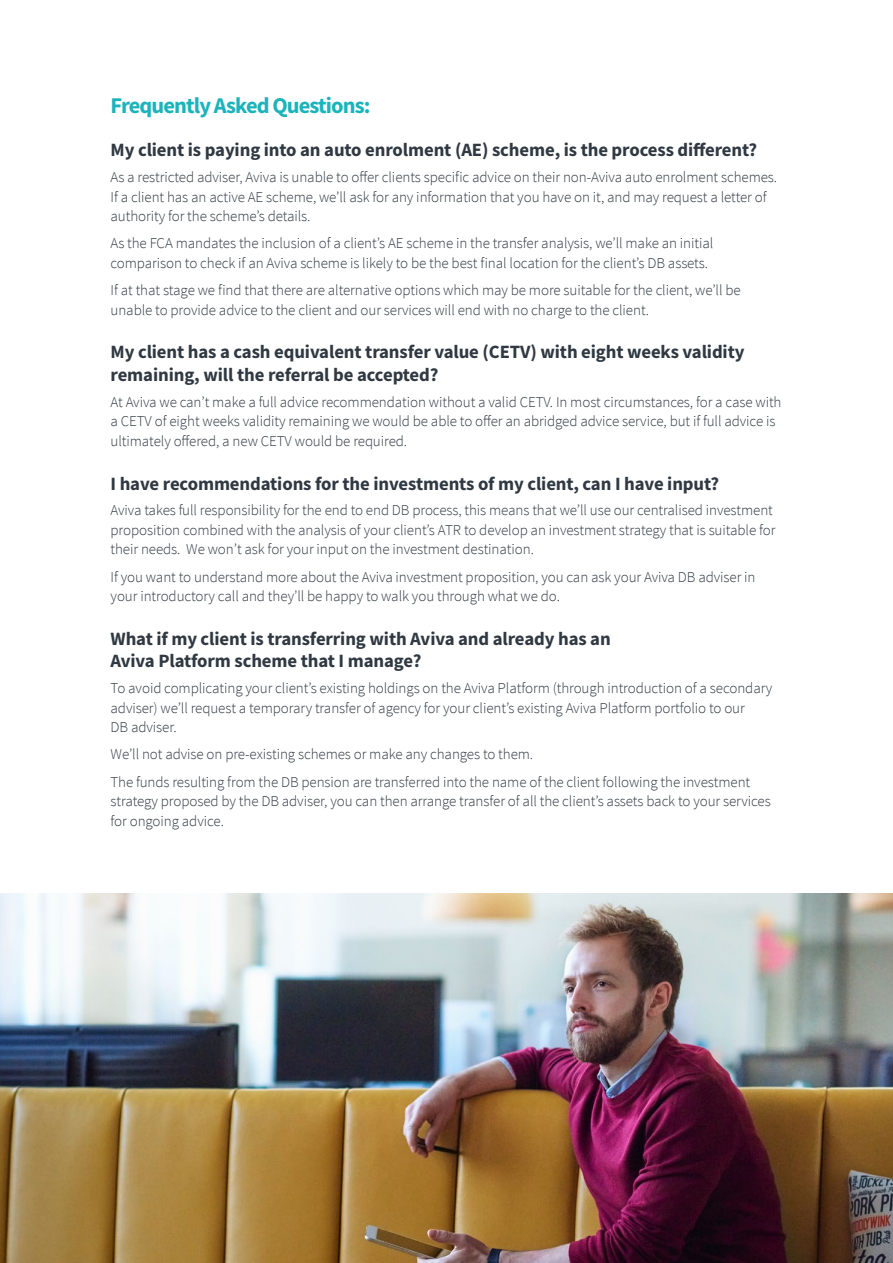
<style>
.page{position:relative;width:893px;height:1263px;background:#fff}
.page>*{position:absolute;margin:0;border:0;box-sizing:border-box;transform-origin:0 0}
.t1{font:700 22.5px "Source Sans Pro";letter-spacing:-.04em;color:#1cb3ba}
.H3_-_body_copy_sub_h{font:700 18.75px/22.5px "Source Sans Pro";letter-spacing:-.005em;color:#303942}
.Body_copy{font:300 15px/19.5px "Source Sans Pro";letter-spacing:-.005em;color:#303942}
</style>
<div class="page">
<img style="left:0;top:894px;width:893px;height:369px">
<h2 class="t1" style="left:111px;top:90px;width:261px">Frequently Asked Questions:</h2>
<p class="H3_-_body_copy_sub_h" style="left:111px;top:139px;width:648px">My client is paying into an auto enrolment (AE) scheme, is the process different?</p>
<p class="Body_copy" style="left:111px;top:168px;width:668px">As a restricted adviser, Aviva is unable to offer clients specific advice on their non-Aviva auto enrolment schemes.<br>If a client has an active AE scheme, we’ll ask for any information that you have on it, and may request a letter of authority for the scheme’s details.</p>
<p class="Body_copy" style="left:111px;top:234px;width:604px">As the FCA mandates the inclusion of a client’s AE scheme in the transfer analysis, we’ll make an initial comparison to check if an Aviva scheme is likely to be the best final location for the client’s DB assets.</p>
<p class="Body_copy" style="left:111px;top:280px;width:632px">If at that stage we find that there are alternative options which may be more suitable for the client, we’ll be unable to provide advice to the client and our services will end with no charge to the client.</p>
<p class="H3_-_body_copy_sub_h" style="left:111px;top:341px;width:635px">My client has a cash equivalent transfer value (CETV) with eight weeks validity remaining, will the referral be accepted?</p>
<p class="Body_copy" style="left:111px;top:392px;width:672px">At Aviva we can’t make a full advice recommendation without a valid CETV. In most circumstances, for a case with a CETV of eight weeks validity remaining we would be able to offer an abridged advice service, but if full advice is ultimately offered, a new CETV would be required.</p>
<p class="H3_-_body_copy_sub_h" style="left:111px;top:472px;width:610px">I have recommendations for the investments of my client, can I have input?</p>
<p class="Body_copy" style="left:111px;top:501px;width:666px">Aviva takes full responsibility for the end to end DB process, this means that we’ll use our centralised investment proposition combined with the analysis of your client’s ATR to develop an investment strategy that is suitable for their needs. We won’t ask for your input on the investment destination.</p>
<p class="Body_copy" style="left:111px;top:567px;width:646px">If you want to understand more about the Aviva investment proposition, you can ask your Aviva DB adviser in your introductory call and they’ll be happy to walk you through what we do.</p>
<p class="H3_-_body_copy_sub_h" style="left:111px;top:627px;width:502px">What if my client is transferring with Aviva and already has an<br>Aviva Platform scheme that I manage?</p>
<p class="Body_copy" style="left:111px;top:679px;width:663px">To avoid complicating your client’s existing holdings on the Aviva Platform (through introduction of a secondary adviser) we’ll request a temporary transfer of agency for your client’s existing Aviva Platform portfolio to our<br>DB adviser.</p>
<p class="Body_copy" style="left:111px;top:745px;width:424px">We’ll not advise on pre-existing schemes or make any changes to them.</p>
<p class="Body_copy" style="left:111px;top:772px;width:662px">The funds resulting from the DB pension are transferred into the name of the client following the investment strategy proposed by the DB adviser, you can then arrange transfer of all the client’s assets back to your services for ongoing advice.</p>
</div>
